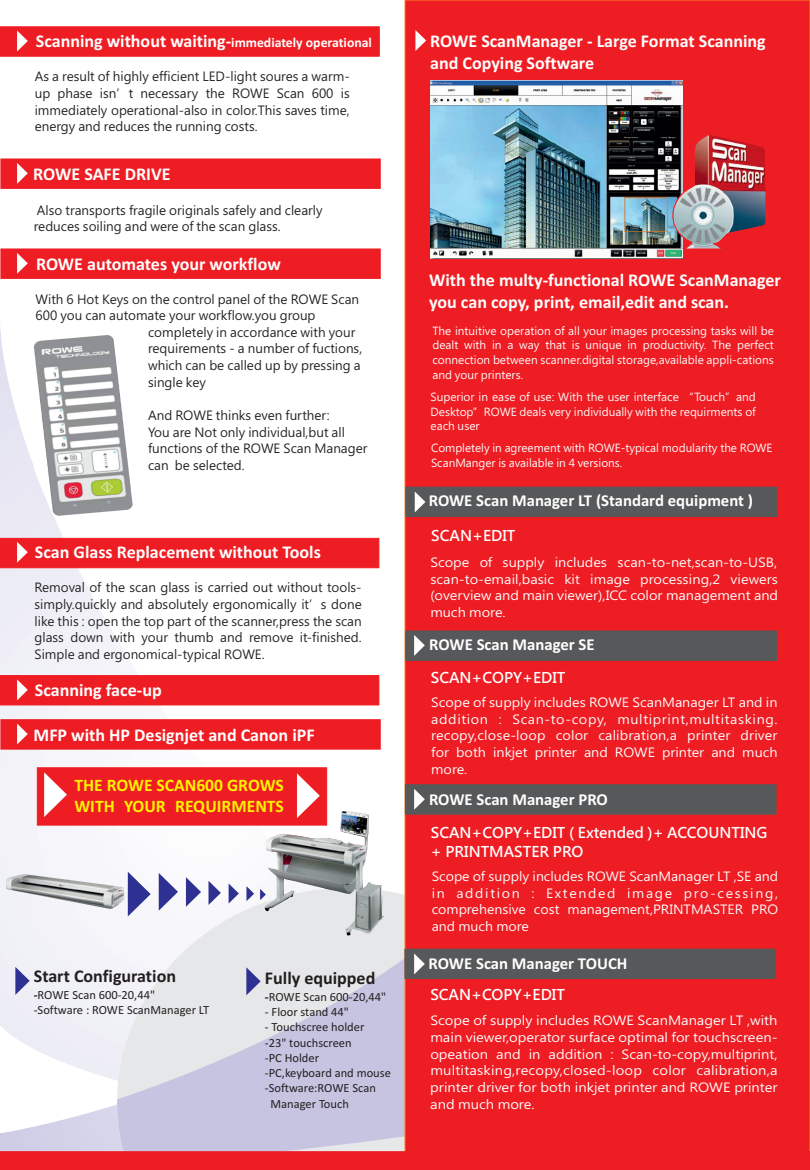
<style>
.page{position:relative;width:810px;height:1170px;background:#fff}
.page>*{position:absolute;margin:0;border:0;box-sizing:border-box;transform-origin:0 0}
.t1{font:700 18px/22px "Calibri";color:#fff}
.t2{font:700 18px "Calibri";color:#231f20}
.t3{font:700 17.62px/21.5px "Calibri";color:#fff101}
.t4{font:700 16.75px "Calibri";color:#fff}
.t5{font:700 14.62px/19.4px "Microsoft Jheng Hei";color:#fff}
.t6{font:12.5px/16.6px "Microsoft Jheng Hei";color:#231f20;text-align:justify}
.t7{font:12.5px/16.6px "Microsoft Jheng Hei";color:#fff;text-align:justify;scale:1.09 1}
.t8{font:12.5px/16.6px "Microsoft Jheng Hei";color:#fff;text-align:justify;scale:1.07 1}
.t9{font:12.5px/15.2px "Calibri";color:#231f20}
.t10{font:12.5px/16.6px "Microsoft Jheng Hei";color:#fff;text-align:justify;scale:1.08 1}
.t11{font:12.5px/16.6px "Microsoft Jheng Hei";color:#fff;text-align:justify;scale:1.05 1}
.t12{font:11px/14.6px "Microsoft Jheng Hei";color:#fff;text-align:justify}
.s1{font-size:13.75px}
.s2{font-weight:700}
</style>
<div class="page">
<svg style="left:0;top:318px;width:405px;height:833px"></svg>
<svg style="left:117px;top:915px;width:288px;height:236px;background:#d6d5e6"></svg>
<div style="left:405px;top:0;width:405px;height:1151px;background:#ee1d23"></div>
<img style="left:35px;top:335px;width:98px;height:181px">
<svg style="left:15px;top:967px;width:15px;height:28px"></svg>
<svg style="left:246px;top:967px;width:15px;height:28px"></svg>
<img style="left:7px;top:874px;width:30px;height:34px">
<svg style="left:37px;top:767px;width:348px;height:169px"></svg>
<img style="left:264px;top:811px;width:120px;height:125px">
<div style="left:0;top:1151px;width:810px;height:19px;background:#ee1d23"></div>
<img style="left:431px;top:80px;width:251px;height:179px">
<img style="left:672px;top:133px;width:95px;height:117px">
<div style="left:405px;top:630px;width:372px;height:31px;background:#57585a"></div>
<svg style="left:405px;top:784px;width:372px;height:31px;background:#5a585a"></svg>
<svg style="left:0;top:719px;width:381px;height:31px;background:#ee2228"></svg>
<div style="left:0;top:675px;width:380px;height:31px;background:#ee1d23"></div>
<svg style="left:0;top:538px;width:380px;height:30px;background:#ee1f25"></svg>
<svg style="left:0;top:248px;width:381px;height:31px;background:#ee2329"></svg>
<svg style="left:0;top:158px;width:381px;height:31px;background:#ee2329"></svg>
<svg style="left:0;top:26px;width:380px;height:31px;background:#ee2228"></svg>
<div style="left:404px;top:948px;width:372px;height:31px;background:#57585a"></div>
<div style="left:405px;top:486px;width:372px;height:31px;background:#57585a"></div>
<svg style="left:415px;top:30px;width:11px;height:21px"></svg>
<h1 class="t1" style="left:36px;top:31px;width:338px">Scanning without waiting-<span class="s1">immediately operational</span></h1>
<h1 class="t1" style="left:430px;top:31px;width:337px">ROWE ScanManager - Large Format Scanning and Copying Software</h1>
<p class="t6" style="left:35px;top:68px;width:316px">As a result of highly efficient LED-light soures a warm&shy;up phase isn’t necessary the ROWE Scan 600 is immediately operational-also in color.This saves time, energy and reduces the running costs.</p>
<h1 class="t1" style="left:33px;top:164px;width:139px">ROWE SAFE DRIVE</h1>
<p class="t6" style="left:34px;top:201px;width:290px">Also transports fragile originals safely and clearly reduces soiling and were of the scan glass.</p>
<h1 class="t1" style="left:36px;top:254px;width:246px">ROWE automates your workflow</h1>
<p class="t6" style="left:36px;top:290px;width:325px">With 6 Hot Keys on the control panel of the ROWE Scan</p>
<p class="t6" style="left:36px;top:307px;width:281px">600 you can automate your workflow.you group</p>
<p class="t6" style="left:148px;top:324px;width:209px">completely in accordance with your</p>
<p class="t6" style="left:148px;top:340px;width:216px">requirements - a number of fuctions,</p>
<p class="t6" style="left:148px;top:357px;width:214px">which can be called up by pressing a</p>
<p class="t6" style="left:148px;top:373px;width:59px">single key</p>
<p class="t6" style="left:148px;top:407px;width:221px;text-align:left">And ROWE thinks even further:<br>You are Not only individual,but all functions of the ROWE Scan Manager can be selected.</p>
<h1 class="t1" style="left:35px;top:543px;width:287px">Scan Glass Replacement without Tools</h1>
<p class="t6" style="left:35px;top:579px;width:329px">Removal of the scan glass is carried out without tools&shy;simply.quickly and absolutely ergonomically it’s done like this : open the top part of the scanner,press the scan glass down with your thumb and remove it-finished.<br>Simple and ergonomical-typical ROWE.</p>
<h1 class="t1" style="left:35px;top:681px;width:128px">Scanning face-up</h1>
<h1 class="t1" style="left:34px;top:725px;width:283px">MFP with HP Designjet and Canon iPF</h1>
<h2 class="t3" style="left:74px;top:776px;width:211px">THE ROWE SCAN600 GROWS<br>WITH YOUR REQUIRMENTS</h2>
<h1 class="t2" style="left:34px;top:969px;width:144px">Start Configuration</h1>
<p class="t9" style="left:34px;top:988px;width:177px"><span class="s2">-</span>ROWE Scan 600-20,44"<br>-Software : ROWE ScanManager LT</p>
<h1 class="t2" style="left:265px;top:971px;width:112px">Fully equipped</h1>
<p class="t9" style="left:265px;top:990px;width:123px"><span class="s2">-</span>ROWE Scan 600-20,44"</p>
<p class="t9" style="left:265px;top:1005px;width:86px">- Floor stand 44"</p>
<p class="t9" style="left:265px;top:1021px;width:101px">- Touchscree holder</p>
<p class="t9" style="left:265px;top:1036px;width:88px">-23" touchscreen</p>
<p class="t9" style="left:265px;top:1051px;width:56px">-PC Holder</p>
<p class="t9" style="left:265px;top:1066px;width:128px">-PC,keyboard and mouse</p>
<p class="t9" style="left:265px;top:1082px;width:113px">-Software:ROWE Scan</p>
<p class="t9" style="left:271px;top:1097px;width:80px">Manager Touch</p>
<h1 class="t1" style="left:429px;top:271px;width:353px">With the multy-functional ROWE ScanManager you can copy, print, email,edit and scan.</h1>
<p class="t12" style="left:432px;top:323px;width:343px">The intuitive operation of all your images processing tasks will be dealt with in a way that is unique in productivity. The perfect connection between scanner.digital storage,available appli-cations and your printers.</p>
<p class="t12" style="left:431px;top:390px;width:327px">Superior in ease of use: With the user interface “Touch”and Desktop”ROWE deals very individually with the requirments of each user</p>
<p class="t12" style="left:431px;top:440px;width:343px">Completely in agreement with ROWE-typical modularity the ROWE<br>ScanManger is available in 4 versions.</p>
<h3 class="t4" style="left:429px;top:494px;width:326px">ROWE Scan Manager LT (Standard equipment )</h3>
<p class="t5" style="left:431px;top:526px;width:86px">SCAN+EDIT</p>
<p class="t10" style="left:430px;top:554px;width:324px">Scope of supply includes scan-to-net,scan-to-USB, scan-to-email,basic kit image processing,2 viewers (overview and main viewer),ICC color management and much more.</p>
<h3 class="t4" style="left:429px;top:637px;width:167px">ROWE Scan Manager SE</h3>
<p class="t5" style="left:431px;top:668px;width:136px">SCAN+COPY+EDIT</p>
<p class="t8" style="left:431px;top:694px;width:325px">Scope of supply includes ROWE ScanManager LT and in addition : Scan-to-copy, multiprint,multitasking. recopy,close-loop color calibration,a printer driver for both inkjet printer and ROWE printer and much more.</p>
<h3 class="t4" style="left:429px;top:793px;width:180px">ROWE Scan Manager PRO</h3>
<p class="t5" style="left:431px;top:823px;width:338px">SCAN+COPY+EDIT ( Extended )+ ACCOUNTING + PRINTMASTER PRO</p>
<p class="t11" style="left:432px;top:868px;width:331px">Scope of supply includes ROWE ScanManager LT ,SE and in addition : Extended image pro-cessing, comprehensive cost management,PRINTMASTER PRO and much more</p>
<h3 class="t4" style="left:429px;top:957px;width:200px">ROWE Scan Manager TOUCH</h3>
<p class="t5" style="left:430px;top:984px;width:136px">SCAN+COPY+EDIT</p>
<p class="t7" style="left:430px;top:1012px;width:320px">Scope of supply includes ROWE ScanManager LT ,with main viewer,operator surface optimal for touchscreen&shy;opeation and in addition : Scan-to-copy,multiprint, multitasking,recopy,closed-loop color calibration,a printer driver for both inkjet printer and ROWE printer and much more.</p>
</div>
